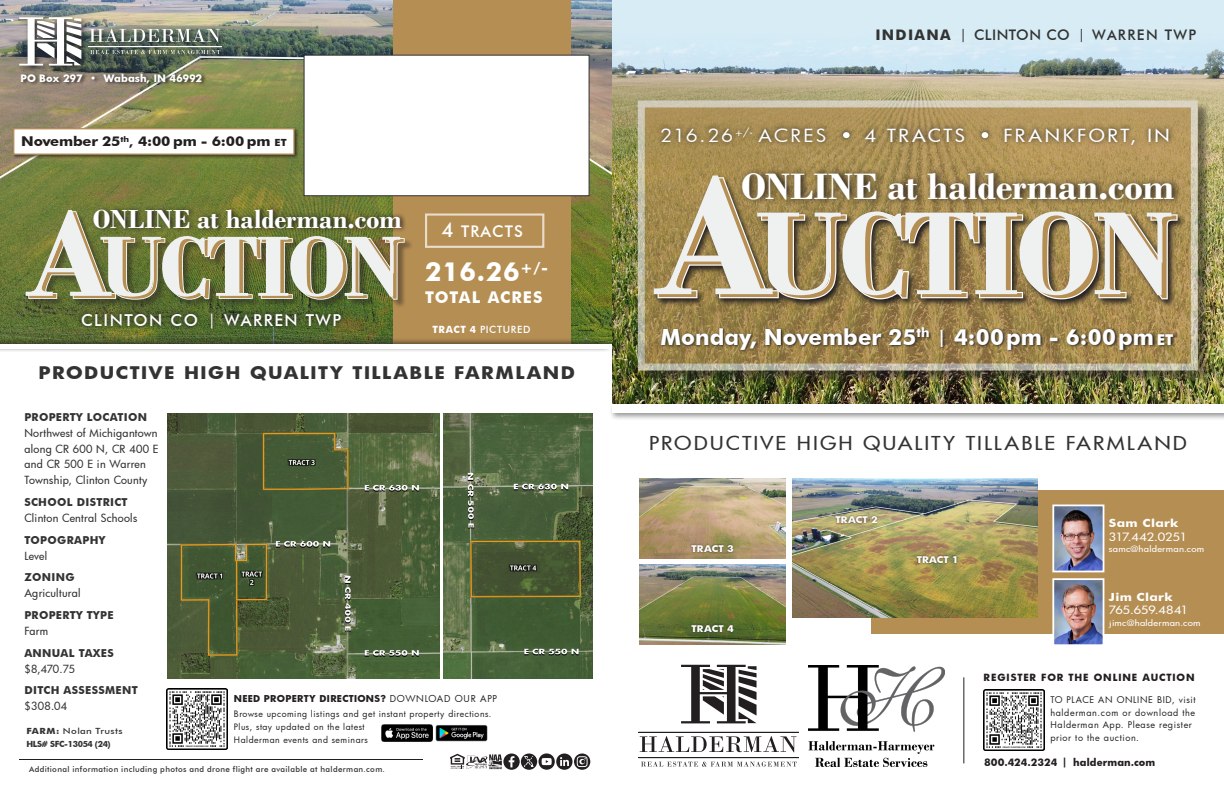
<style>
.page{position:relative;width:1224px;height:792px;background:#fff}
.page>*{position:absolute;margin:0;border:0;box-sizing:border-box;transform-origin:0 0}
.t1{font:700 177.9px "Bodoni";color:#eff0f0}
.t2{font:700 128.8px "Bodoni";color:#eff0f0}
.t3{font:700 124.6px "Bodoni";letter-spacing:-.03em;color:#eff0f0}
.t4{font:700 90.1px "Bodoni";letter-spacing:-.03em;color:#eff0f0}
.t5{font:500 48.5px "Futura";color:#fff;scale:1.1 1}
.t6{font:700 38.6px "Bodoni";color:#fff}
.t7{font:700 27.4px "Bodoni";color:#fff}
.t8{font:700 26.3px "Futura BT";color:#fff}
.t9{font:700 22.3px "Futura BT";color:#fff}
.t10{font:500 18.7px "Futura";letter-spacing:.095em;color:#323332;scale:1.12 1}
.t11{font:500 17.7px "Futura";letter-spacing:.135em;color:#fff;scale:1.1 1}
.t12{font:17.7px "Futura";letter-spacing:.095em;color:#fff;scale:1.1 1}
.t13{font:700 17px "Futura";letter-spacing:.08em;color:#323332;scale:1.1 1}
.t14{font:500 16.4px "Futura BT";letter-spacing:.09em;color:#fff}
.t15{font:700 16.2px "Futura BT";letter-spacing:.06em;color:#fff}
.t16{font:500 16.1px "Futura BT";letter-spacing:.07em;color:#fff}
.t17{font:500 14.6px "Futura BT";letter-spacing:.05em;color:#323332}
.t18{font:700 13.5px "Futura BT";letter-spacing:-.015em;color:#231f20;scale:1.1 1}
.t19{font:500 11.2px "Futura";letter-spacing:-.01em;color:#fff;scale:1.15 1}
.t20{font:700 11.2px "Futura BT";letter-spacing:.03em;color:#fff;scale:1.15 1}
.t21{font:500 11px/15.8px "Futura";letter-spacing:.025em;color:#323332}
.t22{font:700 11px/15.8px "Futura BT";letter-spacing:.03em;color:#323332}
.t23{font:700 10px "Futura";letter-spacing:-.015em;color:#fff}
.t24{font:500 10px "Futura BT";letter-spacing:.065em;color:#fff}
.t25{font:700 9.9px "Futura";letter-spacing:.01em;color:#231f20}
.t26{font:700 9.7px "Futura";letter-spacing:.09em;color:#231f20}
.t27{font:700 9.3px "Futura";letter-spacing:.03em;color:#231f20}
.t28{font:9px/12.5px "Futura";letter-spacing:.07em;color:#231f20}
.t29{font:700 9px "Futura";letter-spacing:.015em;color:#fff;scale:1.1 1}
.t30{font:8.7px/13px "Futura";letter-spacing:.06em;color:#231f20}
.t31{font:700 8.5px/13px "Futura BT";letter-spacing:-.04em;color:#323332;scale:1.15 1}
.t32{font:500 8.4px "Futura";letter-spacing:.025em;color:#fff;scale:1.15 1}
.t33{font:500 8px "Futura BT";letter-spacing:.04em;color:#323332}
.s1{font-size:11.1px}
.s2{font-size:9.8px}
.s3{font-size:14.9px}
.s4{font-size:20.4px}
.s5{font-weight:700}
.s6{font-family:"Futura BT";font-weight:700}
.s7{font-family:"Futura";font-weight:500}
.s8{font-weight:500}
.s9{font-weight:400}
.s10{font-size:13.2px}
.s11{font-size:17.3px}
.s12{font-family:"Bodoni";font-weight:400}
</style>
<div class="page">
<div style="left:871px;top:490px;width:353px;height:144px;background:#b58e53"></div>
<img style="left:792px;top:478px;width:246px;height:139px">
<img style="left:0;top:0;width:612px;height:337px">
<div style="left:393px;top:0;width:178px;height:346px;background:#b58e53"></div>
<div style="left:612px;top:0;width:612px;height:217px;background:#d7ecf5"></div>
<img style="left:612px;top:47px;width:612px;height:355px">
<div style="left:639px;top:102px;width:571px;height:281px;background:#231f20;opacity:.75"></div>
<svg style="left:638px;top:100px;width:560px;height:271px;background:#af9968"></svg>
<svg style="left:652px;top:174px;width:534px;height:134px;background:#675839"></svg>
<svg style="left:660px;top:326px;width:517px;height:27px;background:#806a40"></svg>
<svg style="left:738px;top:167px;width:445px;height:40px;background:#8d7748"></svg>
<div style="left:609px;top:402px;width:615px;height:19px;background:#231f20;opacity:.46"></div>
<div style="left:612px;top:405px;width:612px;height:8px;background:#fff"></div>
<img style="left:16px;top:14px;width:213px;height:59px">
<svg style="left:89px;top:29px;width:131px;height:13px;background:#858f87"></svg>
<svg style="left:90px;top:50px;width:130px;height:4px"></svg>
<hr style="left:88px;top:46px;width:134px;height:1px;background:#fff">
<svg style="left:19px;top:17px;width:62px;height:49px"></svg>
<div style="left:21px;top:72px;width:186px;height:16px;background:#231f20;opacity:.84"></div>
<div style="left:303px;top:54px;width:287px;height:143px;background:#fff"></div>
<div style="left:12px;top:127px;width:287px;height:32px;background:#231f20;opacity:.75"></div>
<div style="left:13px;top:128px;width:282px;height:27px;background:#fff;border:1px solid #b58e53"></div>
<svg style="left:77px;top:309px;width:269px;height:24px;background:#4c5e2b"></svg>
<hr style="left:19px;top:760px;width:404px;height:1px;background:#231f20">
<svg style="left:450px;top:753px;width:140px;height:17px"></svg>
<img style="left:1055px;top:581px;width:46px;height:62px">
<div style="left:1052px;top:578px;width:52px;height:68px;border:2px solid #fff"></div>
<img style="left:1055px;top:508px;width:46px;height:61px">
<div style="left:1052px;top:505px;width:52px;height:67px;border:2px solid #fff"></div>
<img style="left:382px;top:725px;width:51px;height:17px">
<img style="left:435px;top:725px;width:53px;height:17px">
<img style="left:166px;top:688px;width:62px;height:62px">
<img style="left:167px;top:414px;width:272px;height:264px">
<div style="left:0;top:337px;width:613px;height:16px;background:#231f20;opacity:.75"></div>
<hr style="left:0;top:344px;width:612px;height:4px;background:#fff">
<img style="left:443px;top:414px;width:150px;height:264px">
<div style="left:26px;top:211px;width:387px;height:97px;background:#231f20;opacity:.45"></div>
<svg style="left:91px;top:205px;width:317px;height:29px;background:#626830"></svg>
<div style="left:425px;top:213px;width:119px;height:35px;border:2px solid #fff"></div>
<svg style="left:640px;top:736px;width:157px;height:16px"></svg>
<svg style="left:641px;top:762px;width:156px;height:5px"></svg>
<hr style="left:639px;top:757px;width:160px;height:1px;background:#231f20">
<hr style="left:639px;top:732px;width:160px;height:1px;background:#231f20">
<svg style="left:681px;top:665px;width:76px;height:58px"></svg>
<img style="left:808px;top:666px;width:137px;height:101px">
<hr style="left:963px;top:677px;width:1px;height:86px;background:#231f20">
<img style="left:983px;top:690px;width:61px;height:60px">
<svg style="left:656px;top:122px;width:518px;height:28px;background:#a18752"></svg>
<img style="left:640px;top:478px;width:146px;height:80px">
<img style="left:640px;top:564px;width:146px;height:80px">
<div style="left:689px;top:543px;width:46px;height:11px;background:#231f20;opacity:.75"></div>
<div style="left:689px;top:623px;width:47px;height:11px;background:#231f20;opacity:.75"></div>
<div style="left:915px;top:554px;width:44px;height:11px;background:#231f20;opacity:.75"></div>
<div style="left:833px;top:514px;width:46px;height:11px;background:#231f20;opacity:.75"></div>
<p class="t23" style="left:21px;top:71px;width:183px">PO Box 297 • Wabash, IN 46992</p>
<p class="t18" style="left:21px;top:133px;width:243px">November 25 <sup>th</sup><span class="s1">,</span> 4:00 pm - 6:00 pm <span class="s2">ET</span></p>
<p class="t7" style="left:93px;top:202px;width:310px">ONLINE at halderman.com</p>
<p class="t2" style="left:24px;top:178px;width:91px">A</p>
<p class="t4" style="left:99px;top:213px;width:304px">UCTION</p>
<p class="t14" style="left:81px;top:310px;width:262px">CLINTON CO <span class="s3">|</span> WARREN TWP</p>
<p class="t16" style="left:441px;top:222px;width:83px"><span class="s4">4</span> TRACTS</p>
<p class="t8" style="left:425px;top:256px;width:124px">216.26<sup>+/-</sup></p>
<p class="t15" style="left:425px;top:287px;width:119px">TOTAL ACRES</p>
<p class="t24" style="left:433px;top:323px;width:100px"><span class="s5">TRACT 4</span> PICTURED</p>
<p class="t13" style="left:39px;top:361px;width:489px">PRODUCTIVE HIGH QUALITY TILLABLE FARMLAND</p>
<p class="t22" style="left:24px;top:409px;width:124px">PROPERTY LOCATION</p>
<p class="t21" style="left:24px;top:425px;width:136px">Northwest of Michigantown along CR 600 N, CR 400 E and CR 500 E in Warren<br>Township, Clinton County</p>
<p class="t21" style="left:24px;top:494px;width:114px"><span class="s6">SCHOOL DISTRICT<br></span>Clinton Central Schools</p>
<p class="t22" style="left:24px;top:532px;width:82px">TOPOGRAPHY<br><span class="s7">Level</span></p>
<p class="t21" style="left:24px;top:569px;width:58px"><span class="s6">ZONING<br></span>Agricultural</p>
<p class="t22" style="left:24px;top:607px;width:91px">PROPERTY TYPE<br><span class="s7">Farm</span></p>
<p class="t22" style="left:24px;top:645px;width:91px">ANNUAL TAXES <span class="s7">$8,470.75</span></p>
<p class="t22" style="left:24px;top:682px;width:115px">DITCH ASSESSMENT <span class="s7">$308.04</span></p>
<p class="t31" style="left:26px;top:724px;width:85px">FARM: <span class="s8">Nolan Trusts<br></span>HLS# SFC-13054 (24)</p>
<p class="t27" style="left:234px;top:692px;width:265px">NEED PROPERTY DIRECTIONS? <span class="s9">DOWNLOAD OUR APP</span></p>
<p class="t30" style="left:234px;top:707px;width:259px">Browse upcoming listings and get instant property directions.<br>Plus, stay updated on the latest</p>
<p class="t30" style="left:234px;top:733px;width:136px">Halderman events and seminars</p>
<p class="t33" style="left:29px;top:764px;width:358px">Additional information including photos and drone flight are available at halderman.com.</p>
<p class="t17" style="left:875px;top:26px;width:322px"><span class="s5">INDIANA</span> <span class="s10">|</span> CLINTON CO <span class="s10">|</span> WARREN TWP</p>
<p class="t12" style="left:660px;top:123px;width:153px">216.26<sup>+/-</sup> ACRES</p>
<p class="t5" style="left:839px;top:87px;width:16px">.</p>
<p class="t11" style="left:865px;top:123px;width:93px">4 TRACTS</p>
<p class="t5" style="left:977px;top:87px;width:16px">.</p>
<p class="t11" style="left:1004px;top:123px;width:153px">FRANKFORT, IN</p>
<p class="t6" style="left:741px;top:163px;width:435px">ONLINE at halderman.com</p>
<p class="t1" style="left:651px;top:131px;width:126px">A</p>
<p class="t3" style="left:755px;top:180px;width:420px">UCTION</p>
<p class="t9" style="left:660px;top:323px;width:515px">Monday, November 25<sup>th</sup> <span class="s11">|</span> 4:00 pm - 6:00 pm <span class="s3">ET</span></p>
<p class="t10" style="left:649px;top:430px;width:482px">PRODUCTIVE HIGH QUALITY TILLABLE FARMLAND</p>
<p class="t29" style="left:692px;top:543px;width:40px">TRACT 3</p>
<p class="t29" style="left:692px;top:622px;width:40px">TRACT 4</p>
<p class="t29" style="left:836px;top:513px;width:40px">TRACT 2</p>
<p class="t29" style="left:917px;top:553px;width:40px">TRACT 1</p>
<p class="t20" style="left:1109px;top:516px;width:62px">Sam Clark</p>
<p class="t19" style="left:1109px;top:529px;width:69px">317.442.0251</p>
<p class="t32" style="left:1109px;top:543px;width:84px">samc@halderman.com</p>
<p class="t20" style="left:1109px;top:590px;width:57px">Jim Clark</p>
<p class="t19" style="left:1109px;top:603px;width:70px">765.659.4841</p>
<p class="t32" style="left:1109px;top:617px;width:81px"><span class="s12">j</span>imc@halderman.com</p>
<p class="t26" style="left:984px;top:670px;width:212px">REGISTER FOR THE ONLINE AUCTION</p>
<p class="t28" style="left:1050px;top:694px;width:147px">TO PLACE AN ONLINE BID, visit halderman.com or download the<br>Halderman App. Please register prior to the auction.</p>
<p class="t25" style="left:984px;top:755px;width:173px">800.424.2324 | halderman.com</p>
</div>
